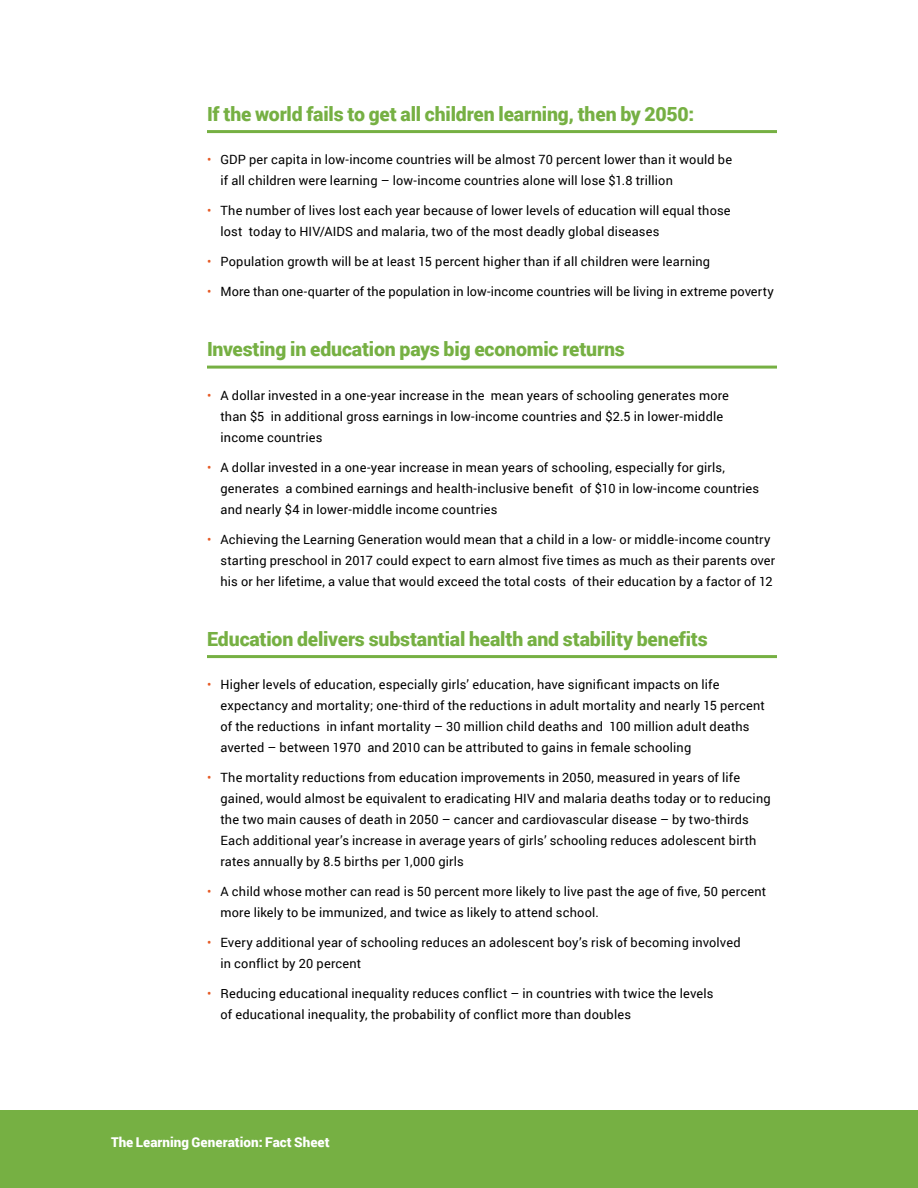
<style>
.page{position:relative;width:918px;height:1188px;background:#fff}
.page>*{position:absolute;margin:0;border:0;box-sizing:border-box;transform-origin:0 0}
.Subhead_-_Rule{font:900 19.5px "Roboto";letter-spacing:-.01em;color:#76b043}
.Section_Heading{font:900 13.5px "Roboto";letter-spacing:.005em;color:#fff}
.t1{font:12.75px/21px "Roboto";letter-spacing:.015em;color:#000}
.s1{color:#e65a25}
</style>
<div class="page">
<div style="left:0;top:1110px;width:918px;height:78px;background:#76b043"></div>
<hr style="left:207px;top:130px;width:570px;height:3px;background:#76b043">
<hr style="left:207px;top:366px;width:570px;height:3px;background:#76b043">
<hr style="left:207px;top:655px;width:570px;height:3px;background:#76b043">
<p class="Subhead_-_Rule" style="left:207px;top:100px;width:489px">If the world fails to get all children learning, then by 2050:</p>
<p class="t1" style="left:220px;top:149px;width:513px;text-indent:-14px"><span class="s1">•</span> GDP per capita in low-income countries will be almost 70 percent lower than it would be if all children were learning – low-income countries alone will lose $1.8 trillion</p>
<p class="t1" style="left:220px;top:200px;width:512px;text-indent:-14px"><span class="s1">•</span> The number of lives lost each year because of lower levels of education will equal those lost today to HIV/AIDS and malaria, two of the most deadly global diseases</p>
<p class="t1" style="left:207px;top:251px;width:505px"><span class="s1">•</span> Population growth will be at least 15 percent higher than if all children were learning</p>
<p class="t1" style="left:207px;top:281px;width:568px"><span class="s1">•</span> More than one-quarter of the population in low-income countries will be living in extreme poverty</p>
<p class="Subhead_-_Rule" style="left:207px;top:336px;width:419px">Investing in education pays big economic returns</p>
<p class="t1" style="left:220px;top:384px;width:510px;text-indent:-14px"><span class="s1">•</span> A dollar invested in a one-year increase in the mean years of schooling generates more than $5 in additional gross earnings in low-income countries and $2.5 in lower-middle income countries</p>
<p class="t1" style="left:220px;top:456px;width:540px;text-indent:-14px"><span class="s1">•</span> A dollar invested in a one-year increase in mean years of schooling, especially for girls, generates a combined earnings and health-inclusive benefit of $10 in low-income countries and nearly $4 in lower-middle income countries</p>
<p class="t1" style="left:220px;top:528px;width:556px;text-indent:-14px"><span class="s1">•</span> Achieving the Learning Generation would mean that a child in a low- or middle-income country starting preschool in 2017 could expect to earn almost five times as much as their parents over his or her lifetime, a value that would exceed the total costs of their education by a factor of 12</p>
<p class="Subhead_-_Rule" style="left:207px;top:625px;width:502px">Education delivers substantial health and stability benefits</p>
<p class="t1" style="left:220px;top:674px;width:546px;text-indent:-14px"><span class="s1">•</span> Higher levels of education, especially girls’ education, have significant impacts on life expectancy and mortality; one-third of the reductions in adult mortality and nearly 15 percent of the reductions in infant mortality – 30 million child deaths and 100 million adult deaths averted – between 1970 and 2010 can be attributed to gains in female schooling</p>
<p class="t1" style="left:220px;top:767px;width:552px;text-indent:-14px"><span class="s1">•</span> The mortality reductions from education improvements in 2050, measured in years of life gained, would almost be equivalent to eradicating HIV and malaria deaths today or to reducing the two main causes of death in 2050 – cancer and cardiovascular disease – by two-thirds Each additional year’s increase in average years of girls’ schooling reduces adolescent birth rates annually by 8.5 births per 1,000 girls</p>
<p class="t1" style="left:220px;top:881px;width:547px;text-indent:-14px"><span class="s1">•</span> A child whose mother can read is 50 percent more likely to live past the age of five, 50 percent more likely to be immunized, and twice as likely to attend school.</p>
<p class="t1" style="left:220px;top:932px;width:522px;text-indent:-14px"><span class="s1">•</span> Every additional year of schooling reduces an adolescent boy’s risk of becoming involved in conflict by 20 percent</p>
<p class="t1" style="left:220px;top:983px;width:494px;text-indent:-14px"><span class="s1">•</span> Reducing educational inequality reduces conflict – in countries with twice the levels of educational inequality, the probability of conflict more than doubles</p>
<p class="Section_Heading" style="left:111px;top:1132px;width:220px">The Learning Generation: Fact Sheet</p>
</div>
